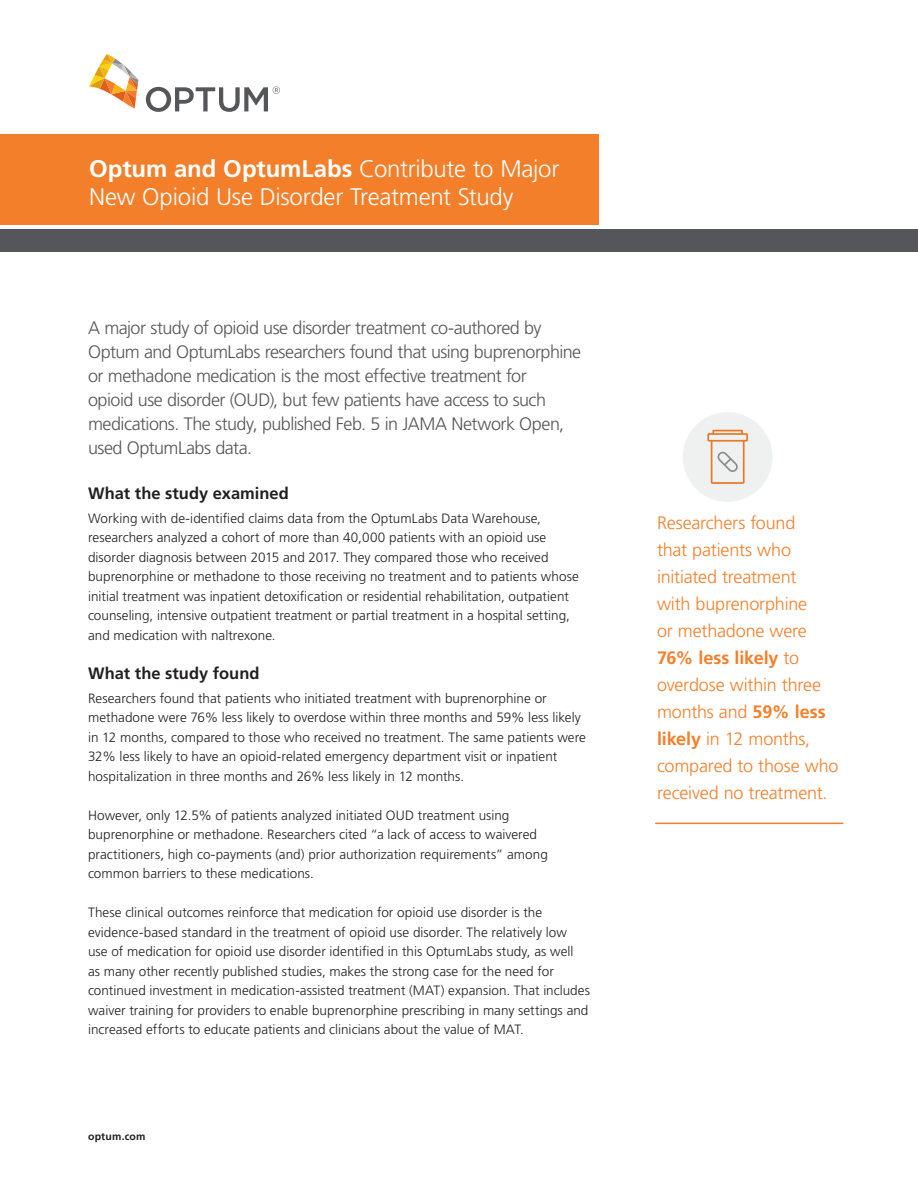
<style>
.page{position:relative;width:918px;height:1188px;background:#fff}
.page>*{position:absolute;margin:0;border:0;box-sizing:border-box;transform-origin:0 0}
.t1{font:300 24px/28.5px "Frutiger LT Pro";letter-spacing:-.01em;color:#fff}
.Intro_Body_Copy{font:300 18px/24px "Frutiger LT Std";letter-spacing:-.03em;color:#555659}
.Body_copy{font:300 18px/27px "Frutiger LT Pro";letter-spacing:-.01em;color:#f47f2a}
.t2{font:700 16.5px "Frutiger LT Std";color:#231f20}
.Body_copy-2{font:300 13.5px/19.5px "Frutiger LT Std";letter-spacing:.005em;color:#231f20}
.Body_copy-3{font:700 10.5px "Frutiger LT Std";letter-spacing:.02em;color:#231f20}
.s1{font-weight:700}
</style>
<div class="page">
<div style="left:0;top:134px;width:598px;height:91px;background:#f47f2a"></div>
<div style="left:0;top:229px;width:918px;height:22px;background:#555659"></div>
<svg style="left:89px;top:54px;width:49px;height:55px"></svg>
<svg style="left:146px;top:87px;width:134px;height:25px"></svg>
<hr style="left:655px;top:823px;width:188px;height:1px;background:#f47f2a">
<div style="left:683px;top:412px;width:89px;height:90px;background:#eff0f0;border-radius:50%"></div>
<svg style="left:707px;top:430px;width:41px;height:54px"></svg>
<p class="t1" style="left:89px;top:155px;width:472px"><span class="s1">Optum and OptumLabs</span> Contribute to Major<br>New Opioid Use Disorder Treatment Study</p>
<p class="Intro_Body_Copy" style="left:88px;top:316px;width:495px">A major study of opioid use disorder treatment co-authored by Optum and OptumLabs researchers found that using buprenorphine or methadone medication is the most effective treatment for<br>opioid use disorder (OUD), but few patients have access to such medications. The study, published Feb. 5 in JAMA Network Open, used OptumLabs data.</p>
<p class="t2" style="left:88px;top:483px;width:202px">What the study examined</p>
<p class="Body_copy-2" style="left:88px;top:508px;width:492px">Working with de-identified claims data from the OptumLabs Data Warehouse, researchers analyzed a cohort of more than 40,000 patients with an opioid use disorder diagnosis between 2015 and 2017. They compared those who received buprenorphine or methadone to those receiving no treatment and to patients whose initial treatment was inpatient detoxification or residential rehabilitation, outpatient counseling, intensive outpatient treatment or partial treatment in a hospital setting, and medication with naltrexone.</p>
<p class="t2" style="left:88px;top:663px;width:173px">What the study found</p>
<p class="Body_copy-2" style="left:88px;top:688px;width:499px">Researchers found that patients who initiated treatment with buprenorphine or methadone were 76% less likely to overdose within three months and 59% less likely in 12 months, compared to those who received no treatment. The same patients were 32% less likely to have an opioid-related emergency department visit or inpatient hospitalization in three months and 26% less likely in 12 months.</p>
<p class="Body_copy-2" style="left:88px;top:805px;width:461px">However, only 12.5% of patients analyzed initiated OUD treatment using buprenorphine or methadone. Researchers cited “a lack of access to waivered practitioners, high co-payments (and) prior authorization requirements” among common barriers to these medications.</p>
<p class="Body_copy-2" style="left:88px;top:903px;width:503px">These clinical outcomes reinforce that medication for opioid use disorder is the evidence-based standard in the treatment of opioid use disorder. The relatively low<br>use of medication for opioid use disorder identified in this OptumLabs study, as well<br>as many other recently published studies, makes the strong case for the need for continued investment in medication-assisted treatment (MAT) expansion. That includes waiver training for providers to enable buprenorphine prescribing in many settings and increased efforts to educate patients and clinicians about the value of MAT.</p>
<p class="Body_copy-3" style="left:88px;top:1130px;width:59px">optum.com</p>
<p class="Body_copy" style="left:657px;top:509px;width:183px">Researchers found<br>that patients who initiated treatment<br>with buprenorphine<br>or methadone were<br><span class="s1">76% less likely</span> to overdose within three months and <span class="s1">59% less likely</span> in 12 months, compared to those who received no treatment.</p>
</div>
